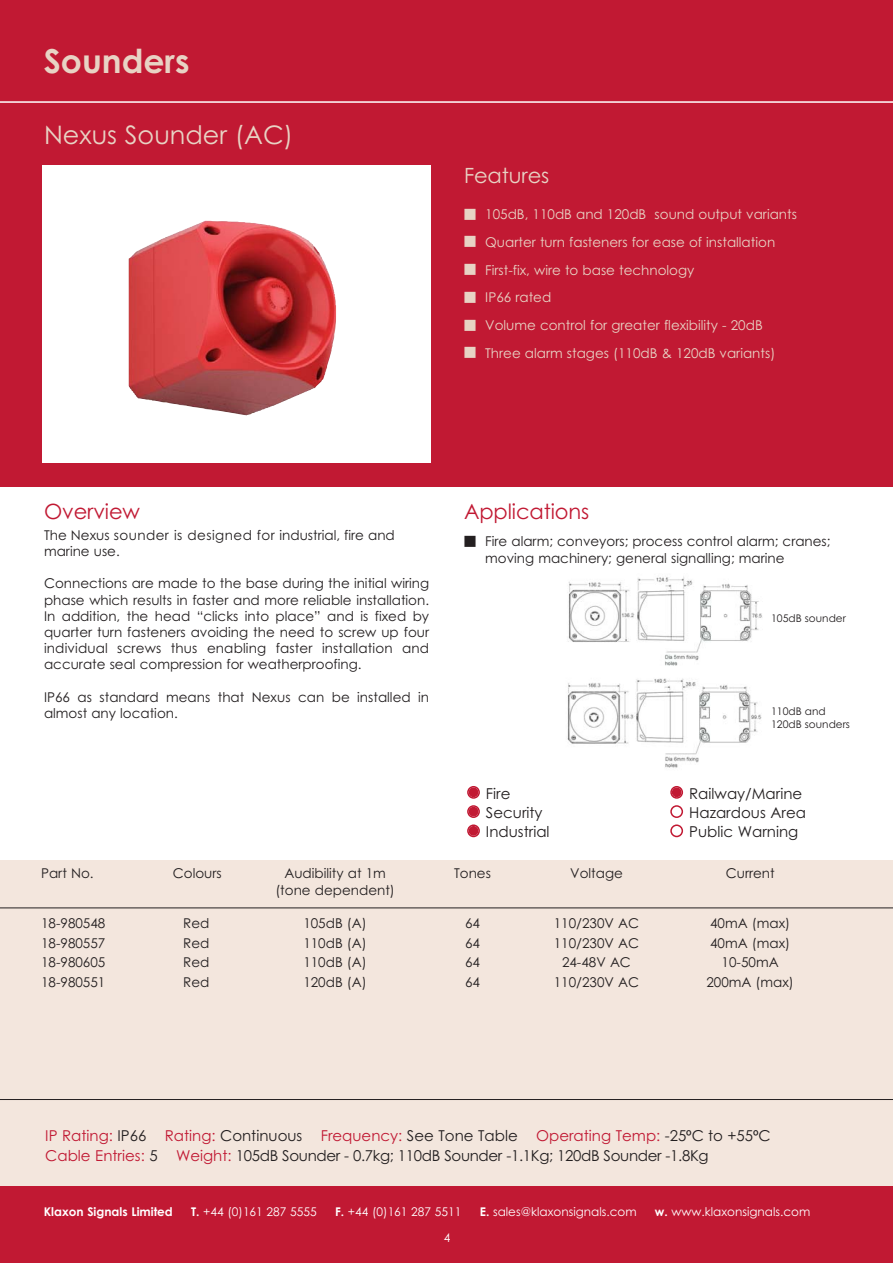
<style>
.page{position:relative;width:893px;height:1263px;background:#fff}
.page>*{position:absolute;margin:0;border:0;box-sizing:border-box;transform-origin:0 0}
.t1{font:700 33px "Century Gothic";color:#e8d3c4}
.t2{font:25.5px "Century Gothic";color:#e8d3c4}
.t3{font:21px "Century Gothic";letter-spacing:-.005em;color:#c11933}
.t4{font:21px "Century Gothic";letter-spacing:-.005em;color:#e8d3c4}
.t5{font:15px/19.2px "Century Gothic";color:#231f20}
.t6{font:13.5px/16.2px "Century Gothic";color:#231f20}
.t7{font:13.5px "Century Gothic";color:#e8d3c4}
.t8{font:12px "Century Gothic";color:#fff}
.t9{font:700 12px "Century Gothic";color:#fff}
.t10{font:10.5px/12.6px "Century Gothic";color:#231f20}
.s1{color:#c11933}
.s2{font-family:"Arial"}
.s3{font-weight:700}
</style>
<div class="page">
<div style="left:0;top:860px;width:892px;height:328px;background:#f3e6dd"></div>
<div style="left:0;top:0;width:892px;height:486px;background:#c11933"></div>
<div style="left:42px;top:166px;width:388px;height:297px;background:#fff"></div>
<hr style="left:0;top:101px;width:892px;height:2px;background:#fff">
<div style="left:0;top:1186px;width:892px;height:77px;background:#c11933"></div>
<hr style="left:0;top:908px;width:892px;height:1px;background:#231f20">
<hr style="left:0;top:1099px;width:892px;height:1px;background:#231f20">
<svg style="left:670px;top:824px;width:13px;height:13px"></svg>
<svg style="left:670px;top:805px;width:13px;height:13px"></svg>
<svg style="left:467px;top:824px;width:13px;height:13px"></svg>
<svg style="left:467px;top:805px;width:13px;height:13px"></svg>
<svg style="left:467px;top:786px;width:13px;height:13px"></svg>
<svg style="left:670px;top:786px;width:13px;height:13px"></svg>
<img style="left:129px;top:220px;width:207px;height:196px">
<img style="left:567px;top:576px;width:195px;height:192px">
<p class="t1" style="left:44px;top:49px;width:147px">Sounders</p>
<p class="t2" style="left:44px;top:125px;width:251px">Nexus Sounder (AC)</p>
<p class="t4" style="left:464px;top:167px;width:87px">Features</p>
<p class="t7" style="left:464px;top:209px;width:334px">■ 105dB, 110dB and 120dB sound output variants</p>
<p class="t7" style="left:464px;top:237px;width:313px">■ Quarter turn fasteners for ease of installation</p>
<p class="t7" style="left:464px;top:265px;width:232px">■ First-fix, wire to base technology</p>
<p class="t7" style="left:464px;top:292px;width:89px">■ IP66 rated</p>
<p class="t7" style="left:464px;top:320px;width:300px">■ Volume control for greater flexibility - 20dB</p>
<p class="t7" style="left:464px;top:348px;width:313px">■ Three alarm stages (110dB &amp; 120dB variants)</p>
<p class="t3" style="left:44px;top:504px;width:97px">Overview</p>
<p class="t6" style="left:44px;top:528px;width:352px">The Nexus sounder is designed for industrial, fire and marine use.</p>
<p class="t6" style="left:44px;top:577px;width:387px;text-align:justify">Connections are made to the base during the initial wiring phase which results in faster and more reliable installation.<br>In addition, the head “clicks into place” and is fixed by quarter turn fasteners avoiding the need to screw up four individual screws thus enabling faster installation and accurate seal compression for weatherproofing.</p>
<p class="t6" style="left:44px;top:690px;width:387px">IP66 as standard means that Nexus can be installed in almost any location.</p>
<p class="t3" style="left:464px;top:504px;width:127px">Applications</p>
<p class="t6" style="left:485px;top:535px;width:347px;text-indent:-21px">■ Fire alarm; conveyors; process control alarm; cranes; moving machinery; general signalling; marine</p>
<p class="t10" style="left:771px;top:613px;width:76px">105dB sounder</p>
<p class="t10" style="left:771px;top:706px;width:80px">110dB and<br>120dB sounders</p>
<p class="t5" style="left:486px;top:785px;width:65px">Fire<br>Security<br>Industrial</p>
<p class="t5" style="left:689px;top:785px;width:118px">Railway/Marine<br>Hazardous Area<br>Public Warning</p>
<p class="t6" style="left:41px;top:867px;width:54px">Part No.</p>
<p class="t6" style="left:173px;top:867px;width:50px">Colours</p>
<p class="t6" style="left:284px;top:867px;width:103px">Audibility at 1m</p>
<p class="t6" style="left:454px;top:867px;width:38px">Tones</p>
<p class="t6" style="left:570px;top:867px;width:54px">Voltage</p>
<p class="t6" style="left:726px;top:867px;width:50px">Current</p>
<p class="t6" style="left:275px;top:883px;width:121px">(tone dependent)</p>
<p class="t6" style="left:41px;top:917px;width:66px">18-980548</p>
<p class="t6" style="left:183px;top:917px;width:28px">Red</p>
<p class="t6" style="left:303px;top:917px;width:65px">105dB (A)</p>
<p class="t6" style="left:465px;top:917px;width:16px">64</p>
<p class="t6" style="left:554px;top:917px;width:87px">110/230V AC</p>
<p class="t6" style="left:710px;top:917px;width:82px">40mA (max)</p>
<p class="t6" style="left:41px;top:936px;width:66px">18-980557</p>
<p class="t6" style="left:183px;top:936px;width:28px">Red</p>
<p class="t6" style="left:303px;top:936px;width:65px">110dB (A)</p>
<p class="t6" style="left:465px;top:936px;width:16px">64</p>
<p class="t6" style="left:554px;top:936px;width:87px">110/230V AC</p>
<p class="t6" style="left:710px;top:936px;width:82px">40mA (max)</p>
<p class="t6" style="left:41px;top:956px;width:66px">18-980605</p>
<p class="t6" style="left:183px;top:956px;width:28px">Red</p>
<p class="t6" style="left:303px;top:956px;width:65px">110dB (A)</p>
<p class="t6" style="left:465px;top:956px;width:16px">64</p>
<p class="t6" style="left:562px;top:956px;width:70px">24-48V AC</p>
<p class="t6" style="left:722px;top:956px;width:59px">10-50mA</p>
<p class="t6" style="left:41px;top:975px;width:66px">18-980551</p>
<p class="t6" style="left:183px;top:975px;width:28px">Red</p>
<p class="t6" style="left:303px;top:975px;width:65px">120dB (A)</p>
<p class="t6" style="left:465px;top:975px;width:16px">64</p>
<p class="t6" style="left:554px;top:975px;width:87px">110/230V AC</p>
<p class="t6" style="left:706px;top:975px;width:89px">200mA (max)</p>
<p class="t5" style="left:45px;top:1128px;width:727px"><span class="s1">IP Rating:</span> IP66 <span class="s1">Rating:</span> Continuous <span class="s1">Frequency:</span> See Tone Table <span class="s1">Operating Temp:</span> -25<span class="s2">º</span>C to +55<span class="s2">º</span>C<br><span class="s1">Cable Entries:</span> 5 <span class="s1">Weight:</span> 105dB Sounder - 0.7kg; 110dB Sounder -1.1Kg; 120dB Sounder -1.8Kg</p>
<p class="t9" style="left:44px;top:1207px;width:131px">Klaxon Signals Limited</p>
<p class="t8" style="left:191px;top:1207px;width:127px"><span class="s3">T.</span> +44 (0)161 287 5555</p>
<p class="t8" style="left:335px;top:1207px;width:128px"><span class="s3">F.</span> +44 (0)161 287 5511</p>
<p class="t8" style="left:480px;top:1207px;width:158px"><span class="s3">E.</span> sales@klaxonsignals.com</p>
<p class="t8" style="left:655px;top:1207px;width:157px"><span class="s3">w.</span> www.klaxonsignals.com</p>
<p class="t8" style="left:444px;top:1233px;width:8px">4</p>
</div>
